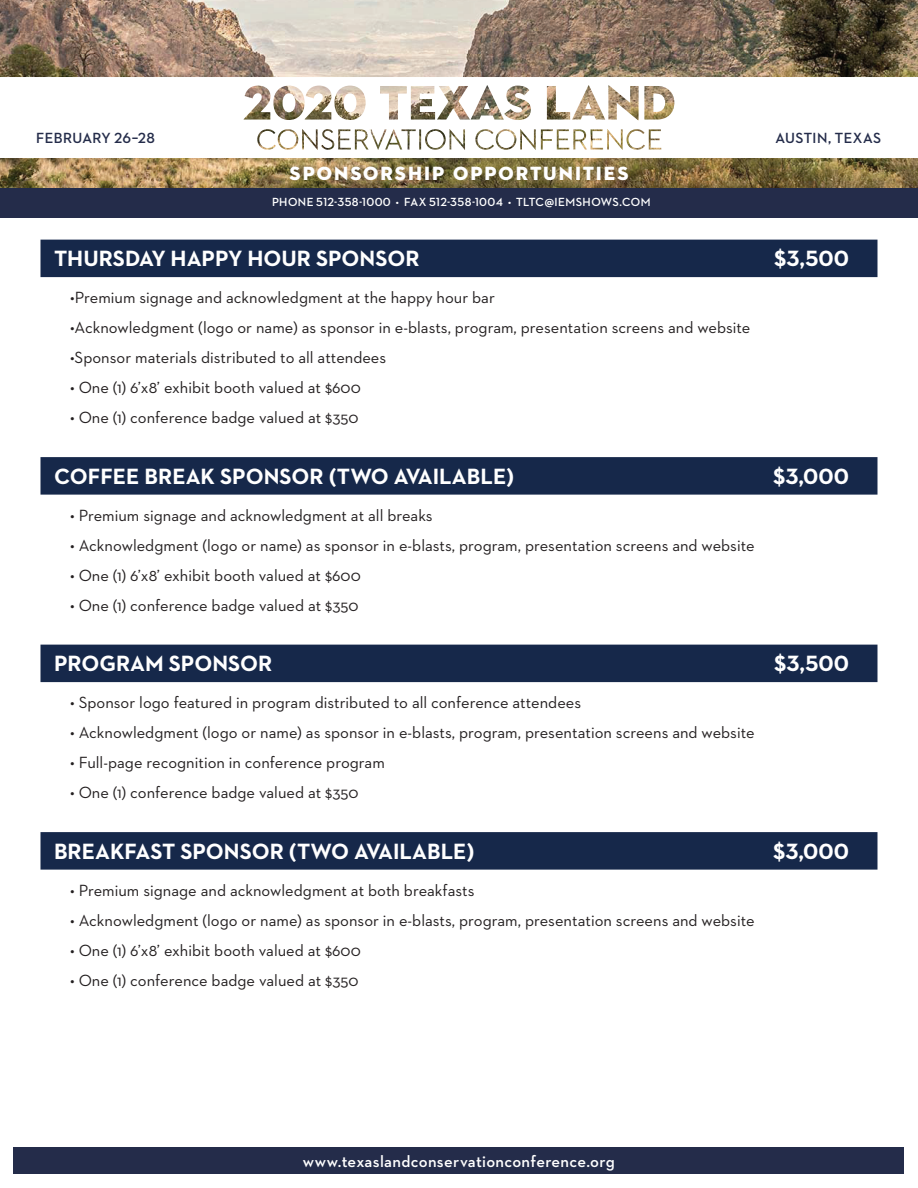
<style>
.page{position:relative;width:918px;height:1188px;background:#fff}
.page>*{position:absolute;margin:0;border:0;box-sizing:border-box;transform-origin:0 0}
.t1{font:700 22.5px "Neutraface 2 Text";color:#fff}
.t2{font:19.5px "Neutraface 2 Display Titling";letter-spacing:.105em;color:#fff}
.t3{font:16.5px "Neutraface 2 Text";color:#231f20}
.t4{font:600 16.5px "Neutraface 2 Text";letter-spacing:.02em;color:#fff}
.t5{font:700 15px "Neutraface 2 Display";letter-spacing:.025em;color:#242c4a}
.t6{font:700 12px "Neutraface 2 Display";letter-spacing:.035em;color:#fff}
</style>
<div class="page">
<img style="left:0;top:0;width:918px;height:188px">
<div style="left:14px;top:1148px;width:890px;height:26px;background:#242c4a"></div>
<svg style="left:0;top:77px;width:918px;height:81px"></svg>
<div style="left:0;top:188px;width:918px;height:29px;background:#242c4a"></div>
<div style="left:40px;top:240px;width:838px;height:37px;background:#16284a"></div>
<div style="left:40px;top:457px;width:838px;height:38px;background:#16284a"></div>
<div style="left:40px;top:645px;width:838px;height:37px;background:#16284a"></div>
<div style="left:40px;top:832px;width:838px;height:38px;background:#16284a"></div>
<p class="t5" style="left:36px;top:129px;width:120px">FEBRUARY 26–28</p>
<p class="t5" style="left:776px;top:129px;width:107px">AUSTIN, TEXAS</p>
<p class="t2" style="left:290px;top:162px;width:340px">SPONSORSHIP OPPORTUNITIES</p>
<p class="t6" style="left:272px;top:195px;width:380px">PHONE 512-358-1000 • FAX 512-358-1004 • TLTC@IEMSHOWS.COM</p>
<h1 class="t1" style="left:54px;top:244px;width:367px">THURSDAY HAPPY HOUR SPONSOR</h1>
<h1 class="t1" style="left:774px;top:244px;width:76px">$3,500</h1>
<p class="t3" style="left:70px;top:287px;width:426px">•Premium signage and acknowledgment at the happy hour bar</p>
<p class="t3" style="left:70px;top:317px;width:682px">•Acknowledgment (logo or name) as sponsor in e-blasts, program, presentation screens and website</p>
<p class="t3" style="left:70px;top:347px;width:318px">•Sponsor materials distributed to all attendees</p>
<p class="t3" style="left:70px;top:377px;width:292px">• One (1) 6’x8’ exhibit booth valued at $600</p>
<p class="t3" style="left:70px;top:407px;width:290px">• One (1) conference badge valued at $350</p>
<h1 class="t1" style="left:54px;top:462px;width:462px">COFFEE BREAK SPONSOR (TWO AVAILABLE)</h1>
<h1 class="t1" style="left:773px;top:462px;width:77px">$3,000</h1>
<p class="t3" style="left:70px;top:505px;width:364px">• Premium signage and acknowledgment at all breaks</p>
<p class="t3" style="left:70px;top:535px;width:686px">• Acknowledgment (logo or name) as sponsor in e-blasts, program, presentation screens and website</p>
<p class="t3" style="left:70px;top:565px;width:292px">• One (1) 6’x8’ exhibit booth valued at $600</p>
<p class="t3" style="left:70px;top:595px;width:290px">• One (1) conference badge valued at $350</p>
<h1 class="t1" style="left:54px;top:649px;width:220px">PROGRAM SPONSOR</h1>
<h1 class="t1" style="left:774px;top:649px;width:76px">$3,500</h1>
<p class="t3" style="left:70px;top:692px;width:512px">• Sponsor logo featured in program distributed to all conference attendees</p>
<p class="t3" style="left:70px;top:722px;width:686px">• Acknowledgment (logo or name) as sponsor in e-blasts, program, presentation screens and website</p>
<p class="t3" style="left:70px;top:752px;width:316px">• Full-page recognition in conference program</p>
<p class="t3" style="left:70px;top:782px;width:290px">• One (1) conference badge valued at $350</p>
<h1 class="t1" style="left:54px;top:837px;width:422px">BREAKFAST SPONSOR (TWO AVAILABLE)</h1>
<h1 class="t1" style="left:773px;top:837px;width:77px">$3,000</h1>
<p class="t3" style="left:70px;top:880px;width:406px">• Premium signage and acknowledgment at both breakfasts</p>
<p class="t3" style="left:70px;top:910px;width:686px">• Acknowledgment (logo or name) as sponsor in e-blasts, program, presentation screens and website</p>
<p class="t3" style="left:70px;top:940px;width:292px">• One (1) 6’x8’ exhibit booth valued at $600</p>
<p class="t3" style="left:70px;top:970px;width:290px">• One (1) conference badge valued at $350</p>
<p class="t4" style="left:303px;top:1151px;width:314px">www.texaslandconservationconference.org</p>
</div>
